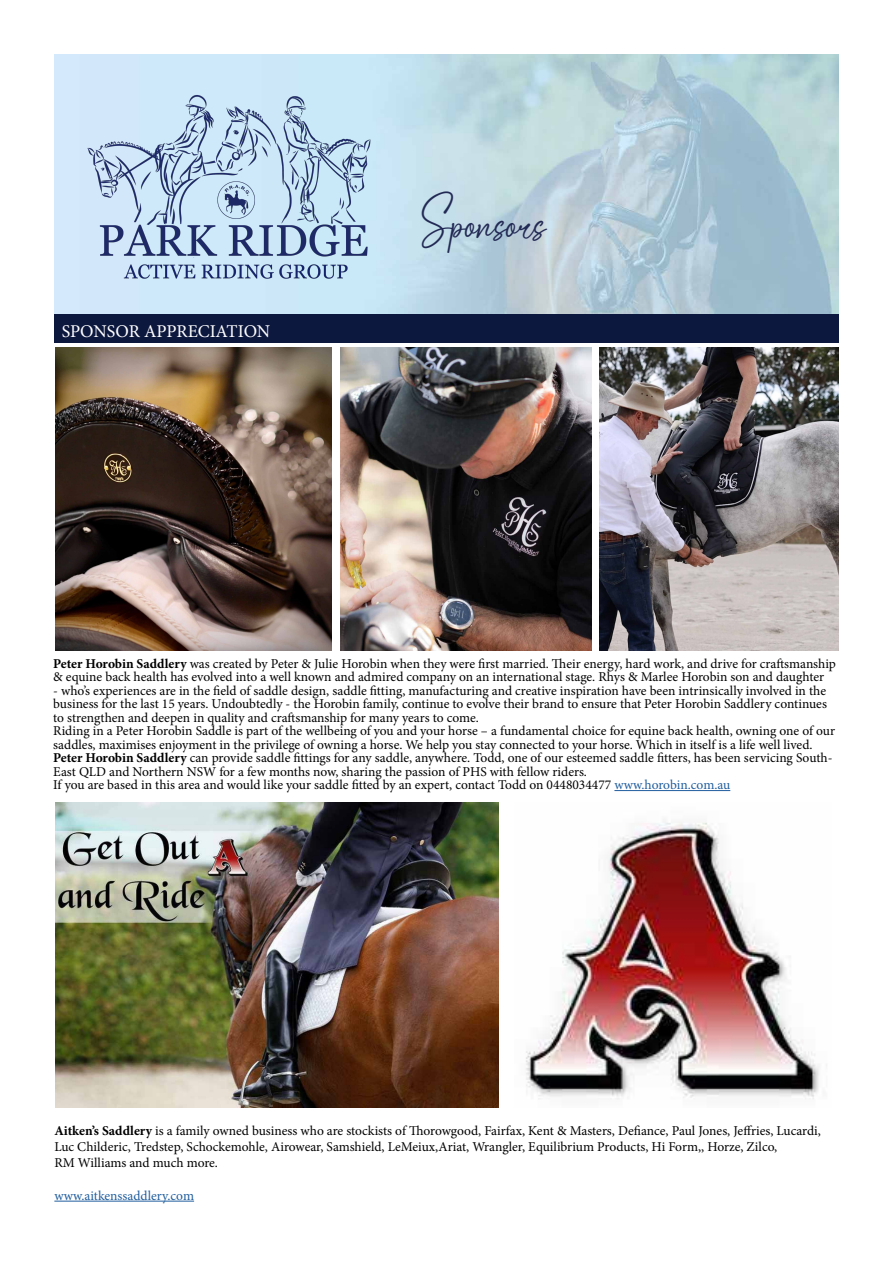
<style>
.page{position:relative;width:893px;height:1263px;background:#fff}
.page>*{position:absolute;margin:0;border:0;box-sizing:border-box;transform-origin:0 0}
.t1{font:36px "Sagetarius";color:#222954}
.t2{font:18px "Minion Pro";letter-spacing:-.005em;color:#fff}
.t3{font:13.5px/13.5px "Minion Pro";letter-spacing:-.005em;color:#000}
.t4{font:13.5px "Minion Pro";color:#215e9e}
.s1{font-weight:700}
.s2{color:#215e9e}
</style>
<div class="page">
<img style="left:54px;top:54px;width:784px;height:261px">
<img style="left:54px;top:81px;width:351px;height:206px">
<div style="left:54px;top:315px;width:785px;height:28px;background:#0d183f"></div>
<hr style="left:614px;top:790px;width:116px;height:1px;background:#215e9e">
<hr style="left:54px;top:1201px;width:140px;height:1px;background:#215e9e">
<img style="left:55px;top:348px;width:277px;height:303px">
<img style="left:340px;top:347px;width:251px;height:304px">
<img style="left:600px;top:347px;width:238px;height:304px">
<img style="left:55px;top:802px;width:444px;height:305px">
<img style="left:526px;top:821px;width:293px;height:279px">
<h2 class="t2" style="left:62px;top:319px;width:210px">SPONSOR APPRECIATION</h2>
<h1 class="t1" style="left:422px;top:204px;width:126px">Sponsors</h1>
<p class="t3" style="left:53px;top:657px;width:784px"><span class="s1">Peter Horobin Saddlery</span> was created by Peter &amp; Julie Horobin when they were first married. Their energy, hard work, and drive for craftsmanship &amp; equine back health has evolved into a well known and admired company on an international stage. Rhys &amp; Marlee Horobin son and daughter</p>
<p class="t3" style="left:53px;top:684px;width:783px">- who’s experiences are in the field of saddle design, saddle fitting, manufacturing and creative inspiration have been intrinsically involved in the business for the last 15 years. Undoubtedly - the Horobin family, continue to evolve their brand to ensure that Peter Horobin Saddlery continues to strengthen and deepen in quality and craftsmanship for many years to come.<br>Riding in a Peter Horobin Saddle is part of the wellbeing of you and your horse – a fundamental choice for equine back health, owning one of our saddles, maximises enjoyment in the privilege of owning a horse. We help you stay connected to your horse. Which in itself is a life well lived.<br><span class="s1">Peter Horobin Saddlery</span> can provide saddle fittings for any saddle, anywhere. Todd, one of our esteemed saddle fitters, has been servicing South-East QLD and Northern NSW for a few months now, sharing the passion of PHS with fellow riders.<br>If you are based in this area and would like your saddle fitted by an expert, contact Todd on 0448034477 <span class="s2">www.horobin.com.au</span></p>
<p class="t3" style="left:54px;top:1122px;width:768px;line-height:16.2px"><span class="s1">Aitken’s Saddlery</span> is a family owned business who are stockists of Thorowgood, Fairfax, Kent &amp; Masters, Defiance, Paul Jones, Jeffries, Lucardi,<br>Luc Childeric, Tredstep, Schockemohle, Airowear, Samshield, LeMeiux,Ariat, Wrangler, Equilibrium Products, Hi Form,, Horze, Zilco,<br>RM Williams and much more.</p>
<p class="t4" style="left:54px;top:1186px;width:141px">www.aitkenssaddlery.com</p>
</div>
